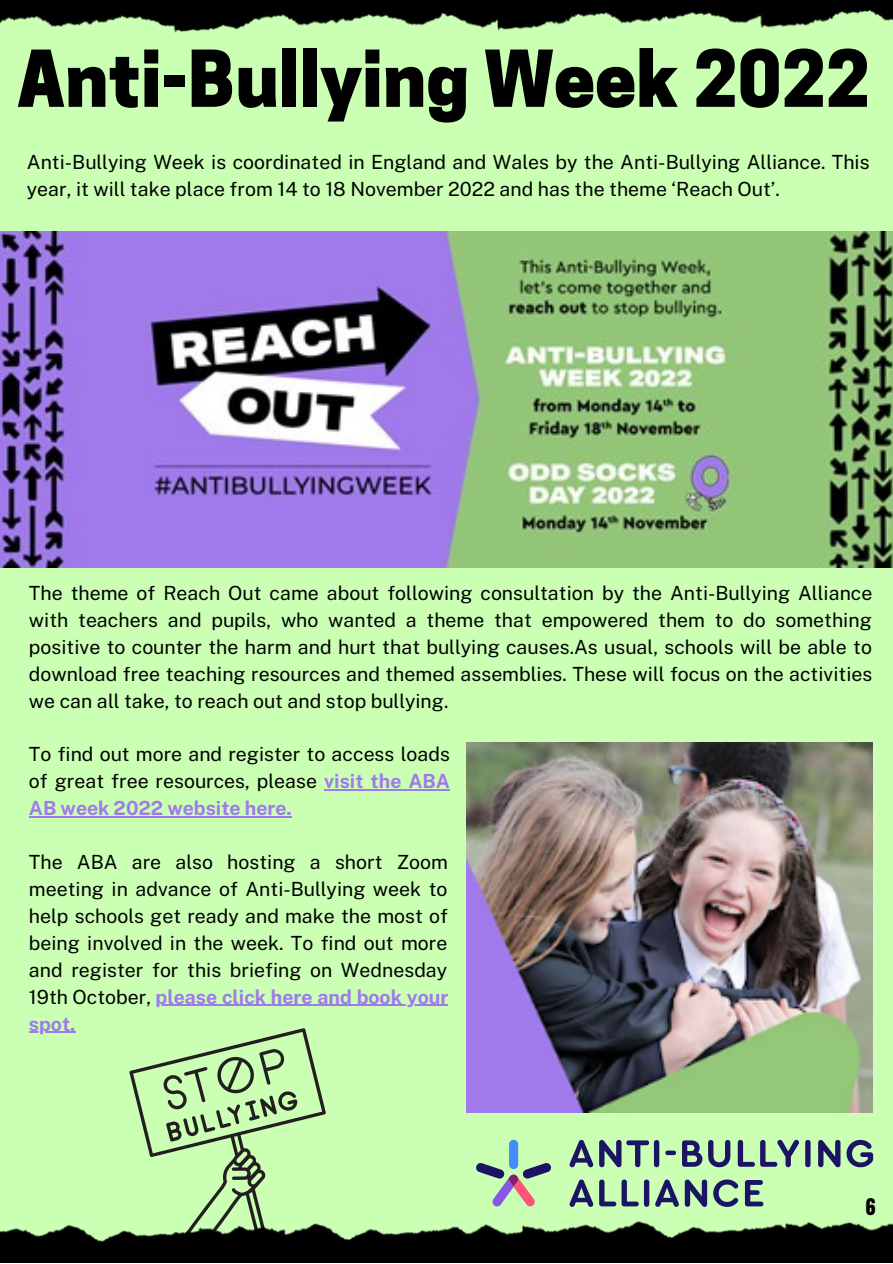
<style>
.page{position:relative;width:893px;height:1264px;background:#fff}
.page>*{position:absolute;margin:0;border:0;box-sizing:border-box;transform-origin:0 0}
.t1{font:800 73.5px "Cooper Hewitt";color:#000}
.t2{font:19.5px/27px "Public Sans";color:#000;text-align:justify}
.t3{font:19.5px "Anton";color:#000}
.s1{font-weight:700;color:#a07aea}
</style>
<div class="page">
<div style="left:0;top:0;width:892px;height:1262px;background:#caffb4"></div>
<img style="left:0;top:231px;width:892px;height:336px">
<img style="left:466px;top:743px;width:406px;height:369px">
<svg style="left:129px;top:1028px;width:197px;height:190px"></svg>
<svg style="left:476px;top:1139px;width:75px;height:67px"></svg>
<svg style="left:569px;top:1139px;width:24px;height:28px"></svg>
<svg style="left:599px;top:1139px;width:60px;height:28px"></svg>
<svg style="left:665px;top:1150px;width:11px;height:5px"></svg>
<svg style="left:682px;top:1140px;width:20px;height:26px"></svg>
<svg style="left:708px;top:1140px;width:22px;height:27px"></svg>
<svg style="left:737px;top:1139px;width:17px;height:27px"></svg>
<svg style="left:760px;top:1139px;width:39px;height:28px"></svg>
<svg style="left:805px;top:1139px;width:5px;height:28px"></svg>
<svg style="left:818px;top:1139px;width:22px;height:28px"></svg>
<svg style="left:846px;top:1139px;width:27px;height:28px"></svg>
<svg style="left:569px;top:1179px;width:24px;height:27px"></svg>
<svg style="left:599px;top:1179px;width:39px;height:27px"></svg>
<svg style="left:644px;top:1179px;width:5px;height:27px"></svg>
<svg style="left:655px;top:1179px;width:23px;height:27px"></svg>
<svg style="left:684px;top:1179px;width:23px;height:27px"></svg>
<svg style="left:713px;top:1179px;width:25px;height:27px"></svg>
<svg style="left:744px;top:1180px;width:19px;height:26px"></svg>
<img style="left:0;top:1218px;width:892px;height:44px">
<hr style="left:324px;top:789px;width:126px;height:1px;background:#a07aea">
<hr style="left:29px;top:816px;width:263px;height:1px;background:#a07aea">
<hr style="left:155px;top:1004px;width:293px;height:1px;background:#a07aea">
<hr style="left:29px;top:1031px;width:46px;height:1px;background:#a07aea">
<img style="left:0;top:0;width:892px;height:32px">
<h1 class="t1" style="left:17px;top:52px;width:854px">Anti-Bullying Week 2022</h1>
<p class="t2" style="left:27px;top:148px;width:844px">Anti-Bullying Week is coordinated in England and Wales by the Anti-Bullying Alliance. This year, it will take place from 14 to 18 November 2022 and has the theme ‘Reach Out’.</p>
<p class="t2" style="left:29px;top:579px;width:844px">The theme of Reach Out came about following consultation by the Anti-Bullying Alliance with teachers and pupils, who wanted a theme that empowered them to do something positive to counter the harm and hurt that bullying causes.As usual, schools will be able to download free teaching resources and themed assemblies. These will focus on the activities we can all take, to reach out and stop bullying.</p>
<p class="t2" style="left:29px;top:740px;width:422px">To find out more and register to access loads of great free resources, please <span class="s1">visit the ABA AB week 2022 website here.</span></p>
<p class="t2" style="left:29px;top:848px;width:421px">The ABA are also hosting a short Zoom meeting in advance of Anti-Bullying week to help schools get ready and make the most of being involved in the week. To find out more and register for this briefing on Wednesday 19th October, <span class="s1">please click here and book your spot.</span></p>
<p class="t3" style="left:865px;top:1192px;width:11px">6</p>
</div>
